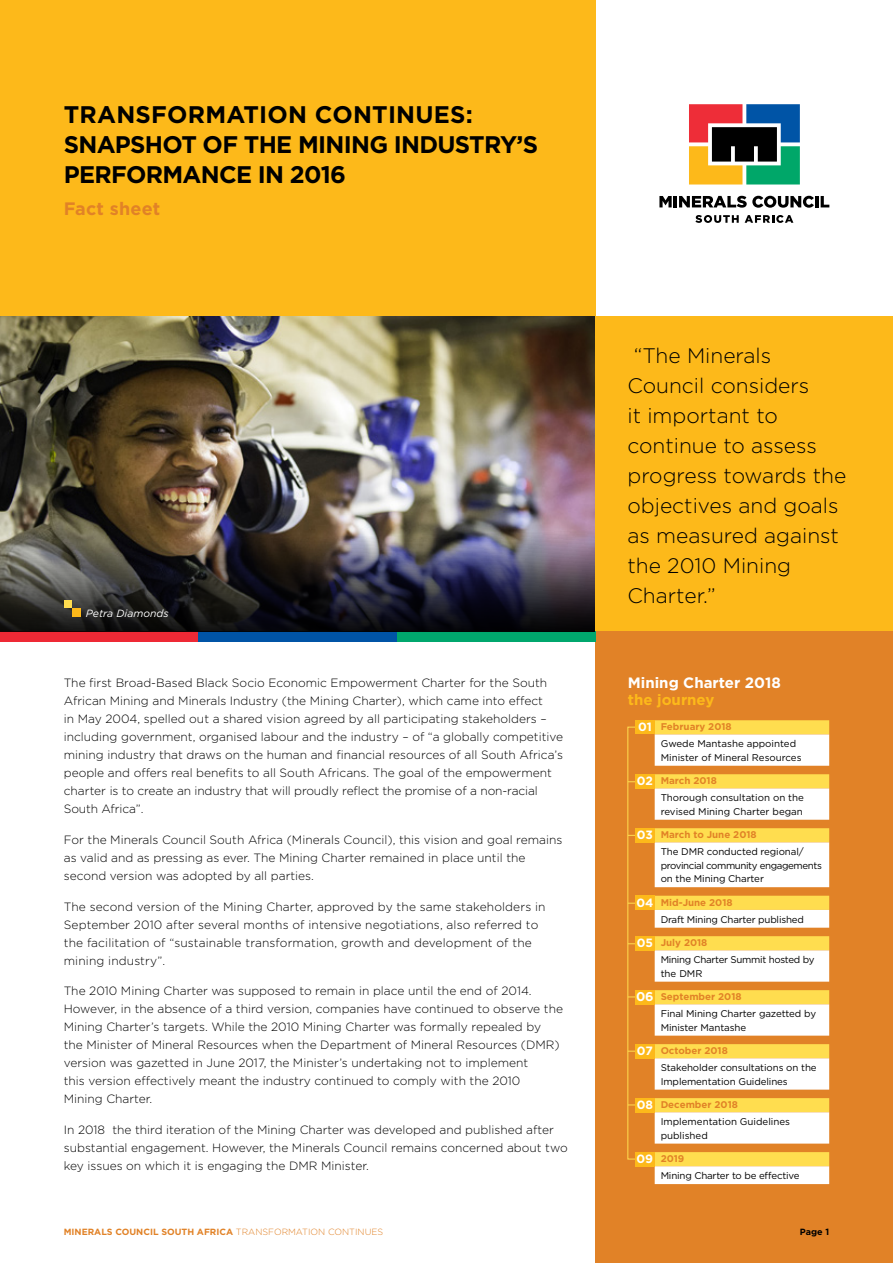
<style>
.page{position:relative;width:893px;height:1263px;background:#fff}
.page>*{position:absolute;margin:0;border:0;box-sizing:border-box;transform-origin:0 0}
.Main_heading{font:700 24px/30px "Gotham";letter-spacing:-.03em;color:#000}
.Intro_copy_2017{font:300 21px/30px "Gotham";color:#000}
.Fact_sheet_heading{font:700 18px "Gotham";letter-spacing:.01em;color:#e18227}
.Heading_LV_1_2019{font:700 15px/16.5px "Gotham";color:#fff}
.Body_copy_2019{font:700 12.75px "Gotham";color:#fff}
.Body_Copy_2017{font:300 12px/18px "Gotham";color:#000}
.Body_copy_2019-2{font:700 12px "Gotham";letter-spacing:-.005em;color:#fff}
.t1{font:italic 10.5px "Gotham";color:#fff}
.Body_copy_2019-3{font:9.75px/13.5px "Gotham";letter-spacing:-.01em;color:#000}
.Body_copy_2019-4{font:700 9.75px "Gotham";color:#e18227}
.Body_copy_2019-5{font:9.75px/13.5px "Gotham";letter-spacing:-.03em;color:#000}
.t2{font:700 9px "Gotham";color:#e18227}
.Body_Copy_2017-2{font:700 9px "Gotham";color:#000}
.s1{color:#fdb91a}
.s2{font-weight:300}
</style>
<div class="page">
<div style="left:595px;top:299px;width:298px;height:332px;background:#fdb91a"></div>
<div style="left:595px;top:631px;width:298px;height:632px;background:#e18227"></div>
<div style="left:595px;top:0;width:298px;height:316px;background:#fff"></div>
<svg style="left:689px;top:104px;width:111px;height:80px;background:#706e5a"></svg>
<svg style="left:659px;top:196px;width:170px;height:12px"></svg>
<svg style="left:695px;top:215px;width:44px;height:8px"></svg>
<svg style="left:745px;top:215px;width:48px;height:8px"></svg>
<div style="left:0;top:0;width:595px;height:316px;background:#fdb91a"></div>
<div style="left:0;top:631px;width:198px;height:11px;background:#ee2935"></div>
<div style="left:198px;top:631px;width:199px;height:11px;background:#0054a6"></div>
<div style="left:397px;top:631px;width:198px;height:11px;background:#00a76d"></div>
<img style="left:0;top:316px;width:595px;height:315px">
<div style="left:64px;top:600px;width:8px;height:8px;background:#ffdd4f"></div>
<div style="left:72px;top:608px;width:9px;height:9px;background:#fdb91a"></div>
<svg style="left:655px;top:720px;width:174px;height:14px;background:#fedb4e"></svg>
<svg style="left:655px;top:734px;width:174px;height:450px;background:#fae3b1"></svg>
<div style="left:627px;top:727px;width:9px;height:432px;border:1px solid #ffdd4f"></div>
<div style="left:635px;top:1152px;width:20px;height:14px;background:#fdb91a"></div>
<div style="left:635px;top:1098px;width:20px;height:14px;background:#fdb91a"></div>
<div style="left:635px;top:1044px;width:20px;height:14px;background:#fdb91a"></div>
<div style="left:635px;top:990px;width:20px;height:14px;background:#fdb91a"></div>
<div style="left:635px;top:936px;width:20px;height:14px;background:#fdb91a"></div>
<div style="left:635px;top:895px;width:20px;height:15px;background:#fdb91a"></div>
<div style="left:635px;top:828px;width:20px;height:14px;background:#fdb91a"></div>
<div style="left:635px;top:774px;width:20px;height:14px;background:#fdb91a"></div>
<div style="left:635px;top:720px;width:20px;height:14px;background:#fdb91a"></div>
<p class="Main_heading" style="left:64px;top:99px;width:476px">TRANSFORMATION CONTINUES:<br>SNAPSHOT OF THE MINING INDUSTRY’S<br>PERFORMANCE IN 2016</p>
<p class="Fact_sheet_heading" style="left:64px;top:197px;width:98px">Fact sheet</p>
<p class="t1" style="left:86px;top:606px;width:84px">Petra Diamonds</p>
<p class="Body_Copy_2017" style="left:64px;top:673px;width:501px">The first Broad-Based Black Socio Economic Empowerment Charter for the South African Mining and Minerals Industry (the Mining Charter), which came into effect<br>in May 2004, spelled out a shared vision agreed by all participating stakeholders – including government, organised labour and the industry – of “a globally competitive mining industry that draws on the human and financial resources of all South Africa’s people and offers real benefits to all South Africans. The goal of the empowerment charter is to create an industry that will proudly reflect the promise of a non-racial South Africa”.</p>
<p class="Body_Copy_2017" style="left:64px;top:830px;width:500px">For the Minerals Council South Africa (Minerals Council), this vision and goal remains as valid and as pressing as ever. The Mining Charter remained in place until the second version was adopted by all parties.</p>
<p class="Body_Copy_2017" style="left:64px;top:897px;width:483px">The second version of the Mining Charter, approved by the same stakeholders in September 2010 after several months of intensive negotiations, also referred to the facilitation of “sustainable transformation, growth and development of the mining industry”.</p>
<p class="Body_Copy_2017" style="left:64px;top:982px;width:501px">The 2010 Mining Charter was supposed to remain in place until the end of 2014.<br>However, in the absence of a third version, companies have continued to observe the Mining Charter’s targets. While the 2010 Mining Charter was formally repealed by the Minister of Mineral Resources when the Department of Mineral Resources (DMR) version was gazetted in June 2017, the Minister’s undertaking not to implement<br>this version effectively meant the industry continued to comply with the 2010<br>Mining Charter.</p>
<p class="Body_Copy_2017" style="left:64px;top:1120px;width:505px">In 2018 the third iteration of the Mining Charter was developed and published after substantial engagement. However, the Minerals Council remains concerned about two key issues on which it is engaging the DMR Minister.</p>
<p class="Intro_copy_2017" style="left:627px;top:340px;width:220px;text-indent:6px">“The Minerals<br>Council considers<br>it important to continue to assess progress towards the objectives and goals as measured against the 2010 Mining<br>Charter.”</p>
<p class="Heading_LV_1_2019" style="left:628px;top:675px;width:154px">Mining Charter 2018 <span class="s1">the journey</span></p>
<p class="Body_copy_2019-4" style="left:661px;top:720px;width:72px">February 2018</p>
<p class="Body_copy_2019-3" style="left:661px;top:737px;width:142px">Gwede Mantashe appointed<br>Minister of Mineral Resources</p>
<p class="Body_copy_2019-4" style="left:661px;top:774px;width:58px">March 2018</p>
<p class="Body_copy_2019-3" style="left:661px;top:791px;width:145px">Thorough consultation on the revised Mining Charter began</p>
<p class="Body_copy_2019-4" style="left:661px;top:828px;width:97px">March to June 2018</p>
<p class="Body_copy_2019-3" style="left:661px;top:845px;width:163px">The DMR conducted regional/ provincial community engagements on the Mining Charter</p>
<p class="Body_copy_2019-4" style="left:661px;top:896px;width:73px">Mid-June 2018</p>
<p class="Body_copy_2019-3" style="left:661px;top:912px;width:145px">Draft Mining Charter published</p>
<p class="Body_copy_2019-4" style="left:661px;top:936px;width:48px">July 2018</p>
<p class="Body_copy_2019-5" style="left:661px;top:953px;width:155px">Mining Charter Summit hosted by the DMR</p>
<p class="Body_copy_2019-4" style="left:661px;top:990px;width:82px">September 2018</p>
<p class="Body_copy_2019-3" style="left:661px;top:1007px;width:157px">Final Mining Charter gazetted by<br>Minister Mantashe</p>
<p class="Body_copy_2019-4" style="left:661px;top:1044px;width:69px">October 2018</p>
<p class="Body_copy_2019-3" style="left:661px;top:1060px;width:158px">Stakeholder consultations on the<br>Implementation Guidelines</p>
<p class="Body_copy_2019-4" style="left:661px;top:1098px;width:79px">December 2018</p>
<p class="Body_copy_2019-3" style="left:661px;top:1114px;width:131px">Implementation Guidelines published</p>
<p class="Body_copy_2019-4" style="left:661px;top:1152px;width:25px">2019</p>
<p class="Body_copy_2019-3" style="left:661px;top:1168px;width:140px">Mining Charter to be effective</p>
<p class="Body_copy_2019-2" style="left:638px;top:719px;width:15px">01</p>
<p class="Body_copy_2019-2" style="left:637px;top:773px;width:18px">02</p>
<p class="Body_copy_2019-2" style="left:637px;top:827px;width:18px">03</p>
<p class="Body_copy_2019-2" style="left:636px;top:894px;width:19px">04</p>
<p class="Body_copy_2019-2" style="left:637px;top:935px;width:18px">05</p>
<p class="Body_copy_2019" style="left:636px;top:988px;width:19px">06</p>
<p class="Body_copy_2019-2" style="left:637px;top:1043px;width:17px">07</p>
<p class="Body_copy_2019-2" style="left:637px;top:1097px;width:18px">08</p>
<p class="Body_copy_2019-2" style="left:636px;top:1151px;width:18px">09</p>
<p class="t2" style="left:64px;top:1226px;width:321px">MINERALS COUNCIL SOUTH AFRICA <span class="s2">TRANSFORMATION CONTINUES</span></p>
<p class="Body_Copy_2017-2" style="left:800px;top:1226px;width:31px">Page 1</p>
</div>
